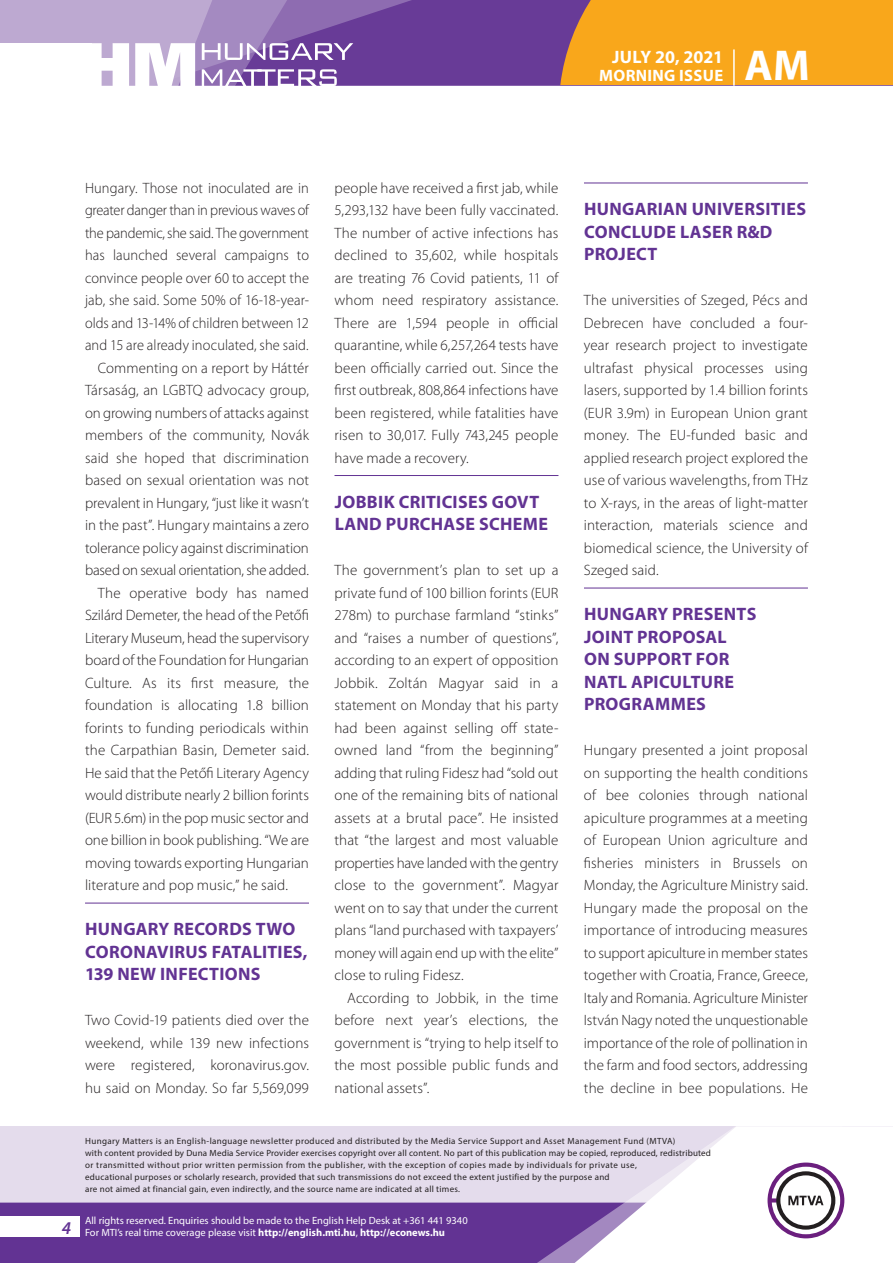
<style>
.page{position:relative;width:893px;height:1263px;background:#fff}
.page>*{position:absolute;margin:0;border:0;box-sizing:border-box;transform-origin:0 0}
.t1{font:700 43.35px "Myriad Pro";color:#fff}
._01_cimsor{font:700 18px/22.5px "Myriad Pro";letter-spacing:.015em;color:#623393}
.t2{font:700 18px "Myriad Pro";color:#fff}
.t3{font:italic 600 18px "Myriad Pro";color:#623393}
.t4{font:700 16.5px "Myriad Pro";letter-spacing:.02em;color:#fff}
._03_kenyer_szöveg-1{font:300 15px/22.5px "Myriad Pro";letter-spacing:.005em;color:#231f20;text-align:justify}
._03_kenyer_szöveg-2{font:300 15px/22.5px "Myriad Pro";color:#231f20;text-align:justify}
._03_kenyer_szöveg-2-2{font:300 15px/22.5px "Myriad Pro";color:#231f20;text-align:justify;scale:.96 1}
.t5{font:10.5px/12px "Myriad Pro";color:#fff}
.t6{font:9px/12px "Myriad Pro";letter-spacing:.03em;color:#231f20}
.s1{font-weight:700}
</style>
<div class="page">
<div style="left:0;top:1126px;width:893px;height:137px;background:#e4dcec"></div>
<div style="left:0;top:1202px;width:506px;height:61px;background:#623393"></div>
<svg style="left:506px;top:1202px;width:69px;height:61px;background:#6b3e99"></svg>
<svg style="left:575px;top:1126px;width:318px;height:137px"></svg>
<div style="left:0;top:1216px;width:79px;height:20px;background:#fff"></div>
<div style="left:0;top:0;width:893px;height:85px;background:#683b97"></div>
<div style="left:560px;top:0;width:333px;height:85px;background:#f9a71b"></div>
<hr style="left:733px;top:49px;width:2px;height:37px;background:#fff">
<svg style="left:0;top:0;width:479px;height:86px"></svg>
<hr style="left:85px;top:903px;width:224px;height:1px;background:#623393">
<hr style="left:334px;top:475px;width:224px;height:1px;background:#623393">
<hr style="left:584px;top:183px;width:224px;height:1px;background:#623393">
<hr style="left:584px;top:588px;width:224px;height:1px;background:#623393">
<p class="t2" style="left:612px;top:45px;width:113px">JULY 20, 2021</p>
<p class="t4" style="left:599px;top:65px;width:125px">MORNING ISSUE</p>
<h1 class="t1" style="left:745px;top:37px;width:67px">AM</h1>
<p class="_03_kenyer_szöveg-2-2" style="left:85px;top:176px;width:235px">Hungary. Those not inoculated are in greater danger than in previous waves of the pandemic, she said. The government has launched several campaigns to convince people over 60 to accept the jab, she said. Some 50% of 16-18-year&shy;olds and 13-14% of children between 12 and 15 are already inoculated, she said.</p>
<p class="_03_kenyer_szöveg-2" style="left:85px;top:356px;width:225px;text-indent:13px">Commenting on a report by Háttér Társaság, an LGBTQ advocacy group, on growing numbers of attacks against members of the community, Novák said she hoped that discrimination based on sexual orientation was not prevalent in Hungary, “just like it wasn’t in the past”. Hungary maintains a zero tolerance policy against discrimination based on sexual orientation, she added.</p>
<p class="_03_kenyer_szöveg-2" style="left:85px;top:581px;width:225px;text-indent:13px">The operative body has named Szilárd Demeter, the head of the Petőfi Literary Museum, head the supervisory board of the Foundation for Hungarian Culture. As its first measure, the foundation is allocating 1.8 billion forints to funding periodicals within the Carpathian Basin, Demeter said.<br>He said that the Petőfi Literary Agency would distribute nearly 2 billion forints (EUR 5.6m) in the pop music sector and one billion in book publishing. “We are moving towards exporting Hungarian literature and pop music,” he said.</p>
<p class="_01_cimsor" style="left:85px;top:917px;width:224px">HUNGARY RECORDS TWO<br>CORONAVIRUS FATALITIES,<br>139 NEW INFECTIONS</p>
<p class="_03_kenyer_szöveg-1" style="left:85px;top:1009px;width:225px">Two Covid-19 patients died over the weekend, while 139 new infections were registered, koronavirus.gov. hu said on Monday. So far 5,569,099</p>
<p class="_03_kenyer_szöveg-1" style="left:334px;top:176px;width:225px">people have received a first jab, while 5,293,132 have been fully vaccinated.<br>The number of active infections has declined to 35,602, while hospitals are treating 76 Covid patients, 11 of whom need respiratory assistance.<br>There are 1,594 people in official quarantine, while 6,257,264 tests have been officially carried out. Since the first outbreak, 808,864 infections have been registered, while fatalities have risen to 30,017. Fully 743,245 people have made a recovery.</p>
<p class="_01_cimsor" style="left:335px;top:490px;width:215px">JOBBIK CRITICISES GOVT<br>LAND PURCHASE SCHEME</p>
<p class="_03_kenyer_szöveg-1" style="left:334px;top:559px;width:225px">The government’s plan to set up a private fund of 100 billion forints (EUR 278m) to purchase farmland “stinks” and “raises a number of questions”, according to an expert of opposition Jobbik. Zoltán Magyar said in a statement on Monday that his party had been against selling off state&shy;owned land “from the beginning” adding that ruling Fidesz had “sold out one of the remaining bits of national assets at a brutal pace”. He insisted that “the largest and most valuable properties have landed with the gentry close to the government”. Magyar went on to say that under the current plans “land purchased with taxpayers’ money will again end up with the elite” close to ruling Fidesz.</p>
<p class="_03_kenyer_szöveg-2" style="left:334px;top:986px;width:225px;text-indent:13px">According to Jobbik, in the time before next year’s elections, the government is “trying to help itself to the most possible public funds and national assets”.</p>
<p class="_01_cimsor" style="left:584px;top:197px;width:223px">HUNGARIAN UNIVERSITIES<br>CONCLUDE LASER R&amp;D<br>PROJECT</p>
<p class="_03_kenyer_szöveg-1" style="left:584px;top:289px;width:225px">The universities of Szeged, Pécs and Debrecen have concluded a four&shy;year research project to investigate ultrafast physical processes using lasers, supported by 1.4 billion forints (EUR 3.9m) in European Union grant money. The EU-funded basic and applied research project explored the use of various wavelengths, from THz to X-rays, in the areas of light-matter interaction, materials science and biomedical science, the University of Szeged said.</p>
<p class="_01_cimsor" style="left:584px;top:602px;width:174px">HUNGARY PRESENTS<br>JOINT PROPOSAL<br>ON SUPPORT FOR<br>NATL APICULTURE<br>PROGRAMMES</p>
<p class="_03_kenyer_szöveg-1" style="left:584px;top:739px;width:225px">Hungary presented a joint proposal on supporting the health conditions of bee colonies through national apiculture programmes at a meeting of European Union agriculture and fisheries ministers in Brussels on Monday, the Agriculture Ministry said.<br>Hungary made the proposal on the importance of introducing measures to support apiculture in member states together with Croatia, France, Greece, Italy and Romania. Agriculture Minister István Nagy noted the unquestionable importance of the role of pollination in the farm and food sectors, addressing the decline in bee populations. He</p>
<p class="t3" style="left:62px;top:1217px;width:11px">4</p>
<p class="t6" style="left:85px;top:1134px;width:627px">Hungary Matters is an English-language newsletter produced and distributed by the Media Service Support and Asset Management Fund (MTVA)<br>with content provided by Duna Media Service Provider exercises copyright over all content. No part of this publication may be copied, reproduced, redistributed or transmitted without prior written permission from the publisher, with the exception of copies made by individuals for private use,<br>educational purposes or scholarly research, provided that such transmissions do not exceed the extent justified by the purpose and<br>are not aimed at financial gain, even indirectly, and the source name are indicated at all times.</p>
<p class="t5" style="left:85px;top:1214px;width:384px">All rights reserved. Enquiries should be made to the English Help Desk at +361 441 9340<br>For MTI’s real time coverage please visit <span class="s1">http://english.mti.hu</span>, <span class="s1">http://econews.hu</span></p>
</div>
